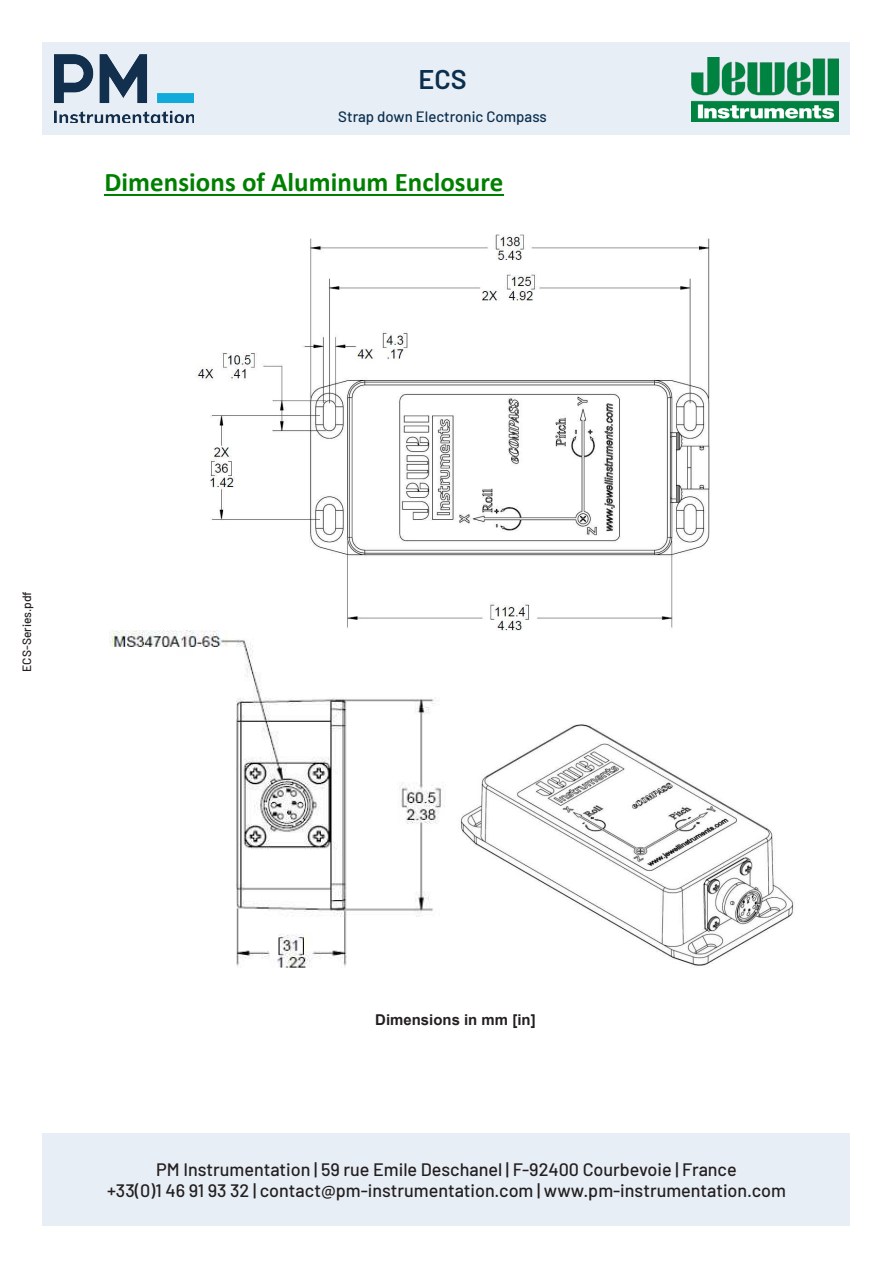
<style>
.page{position:relative;width:893px;height:1263px;background:#fff}
.page>*{position:absolute;margin:0;border:0;box-sizing:border-box;transform-origin:0 0}
.t1{font:700 27px "Calibri";letter-spacing:.005em;color:#008000}
.t2{font:600 27px "Barlow";color:#0a2f4e}
.t3{font:500 18px/21.6px "Barlow";color:#231f20;text-align:center}
.t4{font:500 15px "Barlow";color:#0a2f4e}
.t5{font:700 15px "Arial";color:#231f20}
.t6{font:500 12px "Barlow";color:#231f20}
</style>
<div class="page">
<div style="left:43px;top:43px;width:807px;height:92px;background:#e8eef5"></div>
<img style="left:54px;top:54px;width:140px;height:69px">
<div style="left:43px;top:1133px;width:807px;height:93px;background:#e8eef5"></div>
<img style="left:691px;top:57px;width:148px;height:65px">
<hr style="left:104px;top:194px;width:400px;height:2px;background:#008000">
<img style="left:197px;top:234px;width:513px;height:396px">
<img style="left:109px;top:630px;width:335px;height:338px">
<img style="left:460px;top:724px;width:334px;height:242px">
<h1 class="t2" style="left:418px;top:63px;width:50px">ECS</h1>
<p class="t4" style="left:338px;top:105px;width:210px">Strap down Electronic Compass</p>
<p class="t1" style="left:104px;top:165px;width:400px">Dimensions of Aluminum Enclosure</p>
<p class="t6" style="left:18px;top:672px;width:82px;rotate:-90deg">ECS-Series.pdf</p>
<p class="t5" style="left:375px;top:1009px;width:162px">Dimensions in mm [in]</p>
<p class="t3" style="left:107px;top:1157px;width:680px">PM Instrumentation | 59 rue Emile Deschanel | F-92400 Courbevoie | France<br>+33(0)1 46 91 93 32 | contact@pm-instrumentation.com | www.pm-instrumentation.com</p>
</div>
